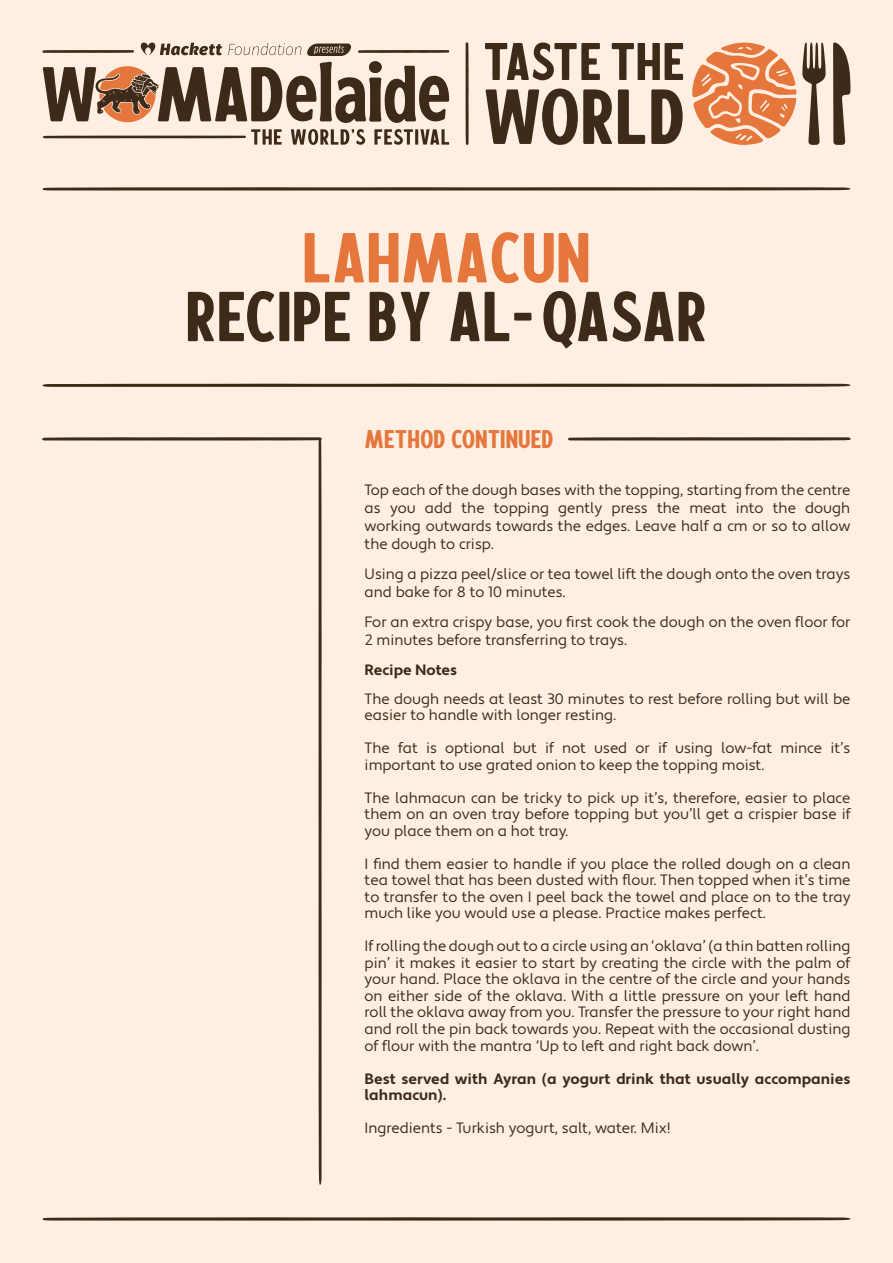
<style>
.page{position:relative;width:893px;height:1263px;background:#ffefe3}
.page>*{position:absolute;margin:0;border:0;box-sizing:border-box;transform-origin:0 0}
.t1{font:70.2px/58.8px "Calderock Rounded";color:#3d2a18;text-align:center}
.t2{font:25.5px "Calderock Rounded";color:#e5773c}
.t3{font:15px/16.5px "Apertura";color:#3d2a18;text-align:justify}
.t4{font:700 15px/16.5px "Apertura";color:#3d2a18}
.s1{color:#e5773c}
</style>
<div class="page">
<svg style="left:43px;top:43px;width:406px;height:102px"></svg>
<svg style="left:692px;top:43px;width:104px;height:102px"></svg>
<svg style="left:485px;top:43px;width:115px;height:37px"></svg>
<svg style="left:612px;top:43px;width:71px;height:37px"></svg>
<svg style="left:485px;top:89px;width:127px;height:56px"></svg>
<svg style="left:618px;top:89px;width:27px;height:55px"></svg>
<svg style="left:651px;top:89px;width:32px;height:55px"></svg>
<svg style="left:833px;top:42px;width:17px;height:103px"></svg>
<svg style="left:802px;top:42px;width:24px;height:103px"></svg>
<svg style="left:466px;top:42px;width:3px;height:103px"></svg>
<svg style="left:42px;top:384px;width:809px;height:3px;background:#473523"></svg>
<svg style="left:42px;top:187px;width:809px;height:3px;background:#554231"></svg>
<svg style="left:568px;top:437px;width:282px;height:3px"></svg>
<svg style="left:42px;top:437px;width:280px;height:748px"></svg>
<svg style="left:42px;top:1217px;width:809px;height:3px;background:#594635"></svg>
<p class="t1" style="left:185px;top:225px;width:524px"><span class="s1">LAHMACUN<br></span>RECIPE BY AL-QASAR</p>
<p class="t2" style="left:365px;top:423px;width:190px">METHOD CONTINUED</p>
<p class="t3" style="left:365px;top:482px;width:487px;line-height:18px">Top each of the dough bases with the topping, starting from the centre as you add the topping gently press the meat into the dough working outwards towards the edges. Leave half a cm or so to allow the dough to crisp.</p>
<p class="t3" style="left:365px;top:566px;width:487px;line-height:18px">Using a pizza peel/slice or tea towel lift the dough onto the oven trays and bake for 8 to 10 minutes.</p>
<p class="t3" style="left:365px;top:614px;width:487px;line-height:18px">For an extra crispy base, you first cook the dough on the oven floor for<br>2 minutes before transferring to trays.</p>
<p class="t4" style="left:365px;top:662px;width:94px">Recipe Notes</p>
<p class="t3" style="left:365px;top:691px;width:487px">The dough needs at least 30 minutes to rest before rolling but will be easier to handle with longer resting.</p>
<p class="t3" style="left:365px;top:740px;width:487px">The fat is optional but if not used or if using low-fat mince it’s important to use grated onion to keep the topping moist.</p>
<p class="t3" style="left:365px;top:790px;width:487px">The lahmacun can be tricky to pick up it’s, therefore, easier to place them on an oven tray before topping but you’ll get a crispier base if you place them on a hot tray.</p>
<p class="t3" style="left:365px;top:856px;width:487px">I find them easier to handle if you place the rolled dough on a clean tea towel that has been dusted with flour. Then topped when it’s time to transfer to the oven I peel back the towel and place on to the tray much like you would use a please. Practice makes perfect.</p>
<p class="t3" style="left:365px;top:938px;width:487px">If rolling the dough out to a circle using an ‘oklava’ (a thin batten rolling pin’ it makes it easier to start by creating the circle with the palm of your hand. Place the oklava in the centre of the circle and your hands on either side of the oklava. With a little pressure on your left hand roll the oklava away from you. Transfer the pressure to your right hand and roll the pin back towards you. Repeat with the occasional dusting of flour with the mantra ‘Up to left and right back down’.</p>
<p class="t4" style="left:365px;top:1070px;width:487px">Best served with Ayran (a yogurt drink that usually accompanies lahmacun).</p>
<p class="t3" style="left:365px;top:1120px;width:308px">Ingredients - Turkish yogurt, salt, water. Mix!</p>
</div>
